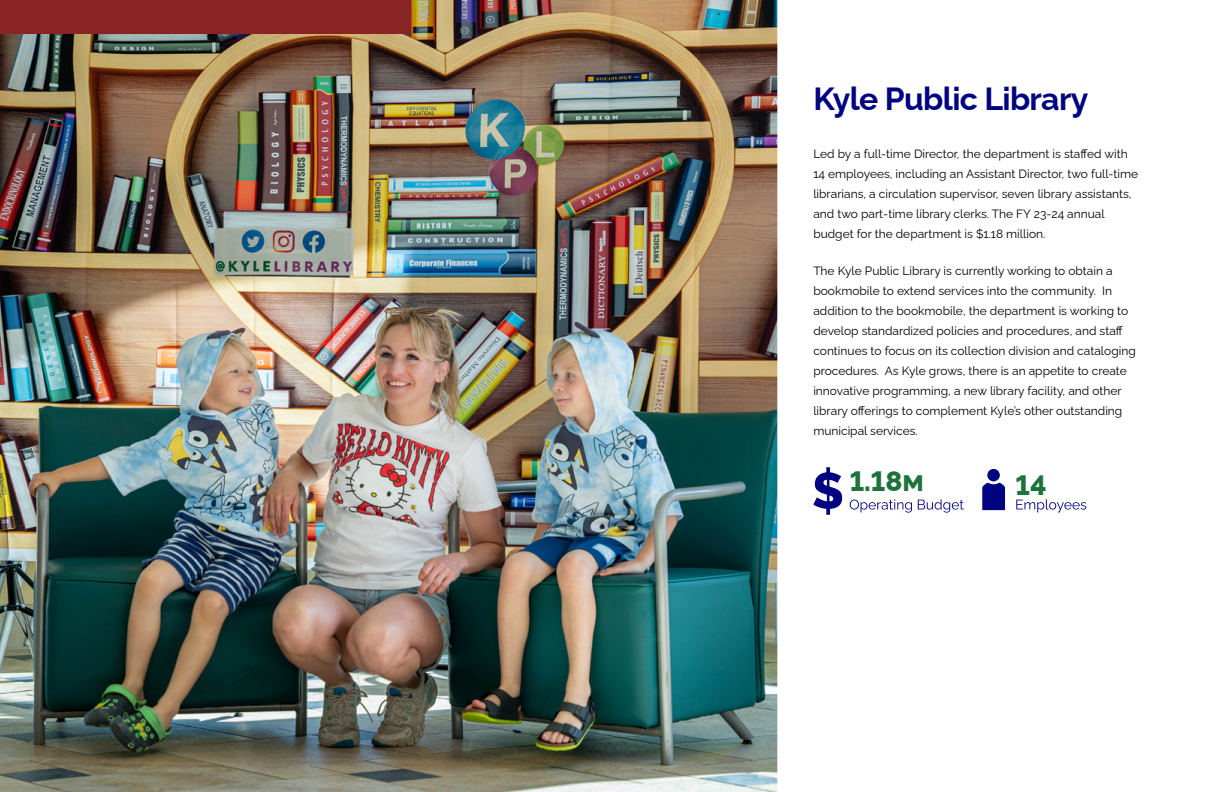
<style>
.page{position:relative;width:1224px;height:792px;background:#fff}
.page>*{position:absolute;margin:0;border:0;box-sizing:border-box;transform-origin:0 0}
.t1{font:700 32px "Raleway";letter-spacing:-.02em;color:#000480}
.t2{font:800 28px "Raleway";color:#1e733d}
.t3{font:12px/20px "Raleway";color:#000}
</style>
<div class="page">
<img style="left:0;top:0;width:777px;height:792px">
<div style="left:0;top:0;width:411px;height:33px;background:#892424"></div>
<svg style="left:850px;top:499px;width:114px;height:14px"></svg>
<svg style="left:813px;top:467px;width:29px;height:48px"></svg>
<svg style="left:1016px;top:499px;width:70px;height:14px"></svg>
<div style="left:987px;top:469px;width:13px;height:12px;background:#000480;border-radius:50%"></div>
<svg style="left:982px;top:483px;width:23px;height:27px"></svg>
<h1 class="t1" style="left:813px;top:73px;width:277px">Kyle Public Library</h1>
<p class="t3" style="left:813px;top:142px;width:326px">Led by a full-time Director, the department is staffed with 14 employees, including an Assistant Director, two full-time librarians, a circulation supervisor, seven library assistants, and two part-time library clerks. The FY 23-24 annual budget for the department is $1.18 million.</p>
<p class="t3" style="left:813px;top:259px;width:324px">The Kyle Public Library is currently working to obtain a bookmobile to extend services into the community. In addition to the bookmobile, the department is working to develop standardized policies and procedures, and staff continues to focus on its collection division and cataloging procedures. As Kyle grows, there is an appetite to create innovative programming, a new library facility, and other library offerings to complement Kyle’s other outstanding municipal services.</p>
<h2 class="t2" style="left:850px;top:459px;width:76px">1.18M</h2>
<h2 class="t2" style="left:1016px;top:463px;width:33px">14</h2>
</div>
